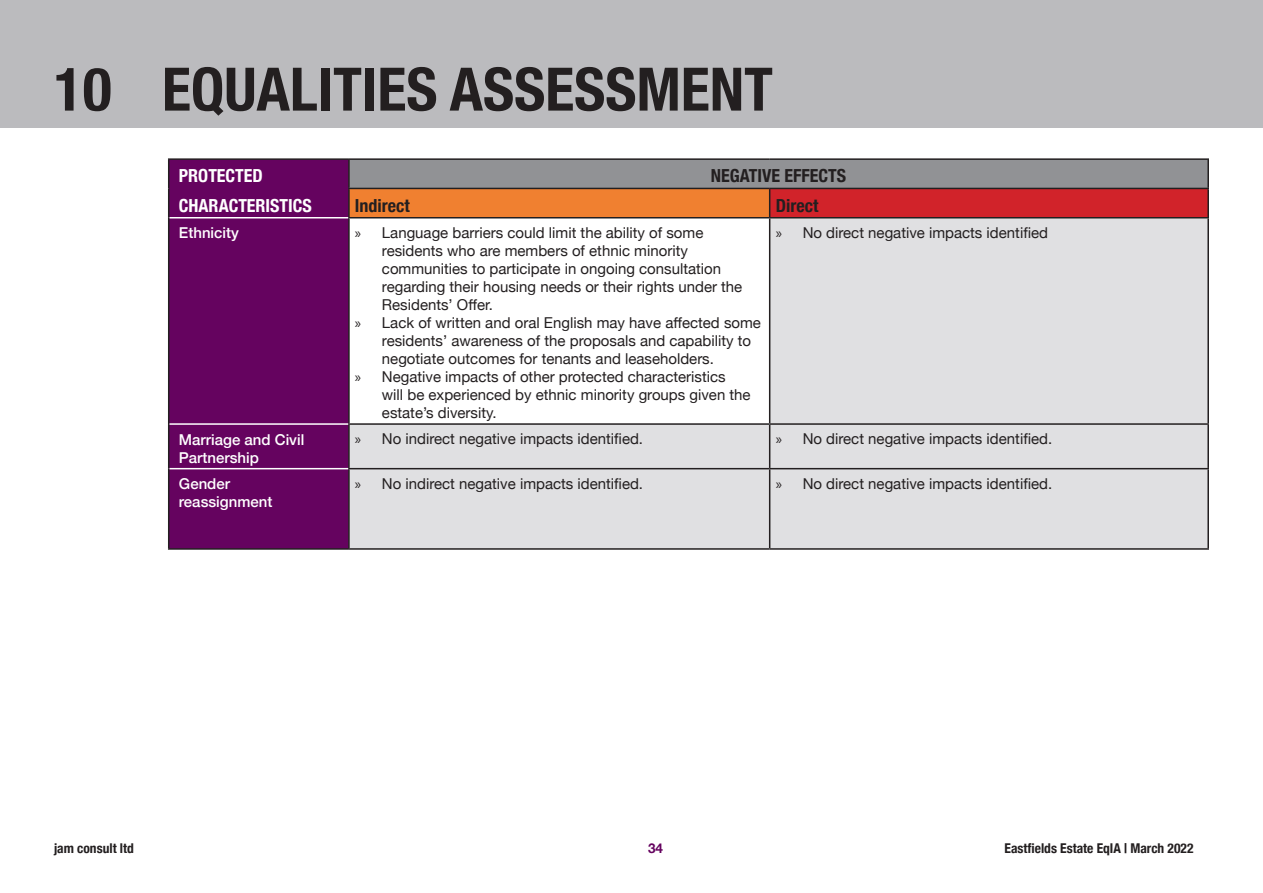
<style>
.page{position:relative;width:1263px;height:893px;background:#fff}
.page>*{position:absolute;margin:0;border:0;box-sizing:border-box;transform-origin:0 0}
.t1{font:700 condensed 60px "Helvetica Neue";color:#231f20}
.t2{font:700 condensed 18px "Helvetica Neue";color:#231f20}
.t3{font:700 condensed 18px "Helvetica Neue";color:#fff}
.t4{font:15px "Helvetica Neue";color:#231f20}
.t5{font:500 15px/18px "Helvetica Neue";color:#fff}
.t6{font:700 condensed 13.5px "Helvetica Neue";color:#231f20}
.t7{font:700 13.5px "Helvetica Neue";color:#65035f}
.s1{font-family:"Myriad Pro"}
</style>
<div class="page">
<div style="left:0;top:0;width:1263px;height:128px;background:#bbbbbe"></div>
<div style="left:169px;top:160px;width:179px;height:388px;background:#65035f"></div>
<div style="left:349px;top:159px;width:859px;height:29px;background:#919295"></div>
<div style="left:349px;top:188px;width:421px;height:30px;background:#f08030"></div>
<div style="left:770px;top:188px;width:438px;height:30px;background:#d1232a"></div>
<svg style="left:350px;top:218px;width:857px;height:330px;fill:#e0e0e2"></svg>
<div style="left:350px;top:425px;width:857px;height:43px;background:#e0e0e2"></div>
<hr style="left:349px;top:158px;width:421px;height:2px;background:#231f20">
<hr style="left:770px;top:158px;width:439px;height:2px;background:#231f20">
<hr style="left:1207px;top:160px;width:2px;height:28px;background:#231f20">
<hr style="left:348px;top:188px;width:422px;height:1px;background:#231f20">
<hr style="left:770px;top:188px;width:439px;height:1px;background:#231f20">
<svg style="left:769px;top:189px;width:1px;height:28px"></svg>
<hr style="left:1207px;top:189px;width:2px;height:28px;background:#231f20">
<hr style="left:348px;top:217px;width:422px;height:1px;background:#231f20">
<hr style="left:770px;top:217px;width:439px;height:1px;background:#231f20">
<hr style="left:769px;top:218px;width:1px;height:205px;background:#231f20">
<hr style="left:1207px;top:218px;width:2px;height:205px;background:#231f20">
<hr style="left:348px;top:423px;width:422px;height:2px;background:#231f20">
<hr style="left:770px;top:423px;width:439px;height:2px;background:#231f20">
<hr style="left:769px;top:425px;width:1px;height:43px;background:#231f20">
<hr style="left:1207px;top:425px;width:2px;height:43px;background:#231f20">
<hr style="left:348px;top:468px;width:422px;height:1px;background:#231f20">
<hr style="left:770px;top:468px;width:439px;height:1px;background:#231f20">
<hr style="left:769px;top:469px;width:1px;height:79px;background:#231f20">
<hr style="left:1207px;top:469px;width:2px;height:79px;background:#231f20">
<hr style="left:349px;top:548px;width:421px;height:2px;background:#231f20">
<hr style="left:770px;top:548px;width:439px;height:2px;background:#231f20">
<hr style="left:168px;top:158px;width:181px;height:2px;background:#231f20">
<svg style="left:168px;top:160px;width:1px;height:28px"></svg>
<hr style="left:348px;top:160px;width:2px;height:28px;background:#231f20">
<hr style="left:168px;top:188px;width:1px;height:30px;background:#231f20">
<hr style="left:348px;top:189px;width:2px;height:28px;background:#231f20">
<hr style="left:168px;top:218px;width:1px;height:206px;background:#231f20">
<hr style="left:348px;top:218px;width:2px;height:205px;background:#231f20">
<hr style="left:168px;top:424px;width:1px;height:45px;background:#231f20">
<hr style="left:348px;top:425px;width:2px;height:43px;background:#231f20">
<hr style="left:168px;top:469px;width:1px;height:79px;background:#231f20">
<hr style="left:348px;top:469px;width:2px;height:79px;background:#231f20">
<hr style="left:168px;top:548px;width:181px;height:2px;background:#231f20">
<hr style="left:169px;top:468px;width:179px;height:1px;background:#fff">
<hr style="left:169px;top:217px;width:179px;height:1px;background:#fff">
<hr style="left:169px;top:423px;width:179px;height:2px;background:#fff">
<h1 class="t1" style="left:54px;top:39px;width:720px">10 EQUALITIES ASSESSMENT</h1>
<p class="t3" style="left:179px;top:161px;width:85px">PROTECTED</p>
<p class="t2" style="left:711px;top:161px;width:137px">NEGATIVE EFFECTS</p>
<p class="t3" style="left:179px;top:190px;width:134px">CHARACTERISTICS</p>
<p class="t2" style="left:355px;top:190px;width:56px">Indirect</p>
<p class="t2" style="left:776px;top:190px;width:44px">Direct</p>
<p class="t5" style="left:179px;top:223px;width:62px">Ethnicity</p>
<p class="t4" style="left:355px;top:222px;width:350px"><span class="s1">»</span> Language barriers could limit the ability of some</p>
<p class="t4" style="left:382px;top:240px;width:307px">residents who are members of ethnic minority</p>
<p class="t4" style="left:382px;top:258px;width:341px">communities to participate in ongoing consultation</p>
<p class="t4" style="left:382px;top:276px;width:362px">regarding their housing needs or their rights under the</p>
<p class="t4" style="left:382px;top:294px;width:112px">Residents’ Offer.</p>
<p class="t4" style="left:355px;top:312px;width:408px"><span class="s1">»</span> Lack of written and oral English may have affected some</p>
<p class="t4" style="left:382px;top:330px;width:371px">residents’ awareness of the proposals and capability to</p>
<p class="t4" style="left:382px;top:348px;width:334px">negotiate outcomes for tenants and leaseholders.</p>
<p class="t4" style="left:355px;top:366px;width:372px"><span class="s1">»</span> Negative impacts of other protected characteristics</p>
<p class="t4" style="left:382px;top:384px;width:370px">will be experienced by ethnic minority groups given the</p>
<p class="t4" style="left:382px;top:402px;width:116px">estate’s diversity.</p>
<p class="t4" style="left:776px;top:222px;width:274px"><span class="s1">»</span> No direct negative impacts identified</p>
<p class="t5" style="left:179px;top:429px;width:127px">Marriage and Civil<br>Partnership</p>
<p class="t4" style="left:355px;top:428px;width:290px"><span class="s1">»</span> No indirect negative impacts identified.</p>
<p class="t4" style="left:776px;top:428px;width:278px"><span class="s1">»</span> No direct negative impacts identified.</p>
<p class="t5" style="left:179px;top:474px;width:95px">Gender reassignment</p>
<p class="t4" style="left:355px;top:473px;width:290px"><span class="s1">»</span> No indirect negative impacts identified.</p>
<p class="t4" style="left:776px;top:473px;width:278px"><span class="s1">»</span> No direct negative impacts identified.</p>
<p class="t6" style="left:54px;top:837px;width:81px">jam consult ltd</p>
<p class="t7" style="left:648px;top:838px;width:17px">34</p>
<p class="t6" style="left:1004px;top:837px;width:191px">Eastfields Estate EqIA | March 2022</p>
</div>
